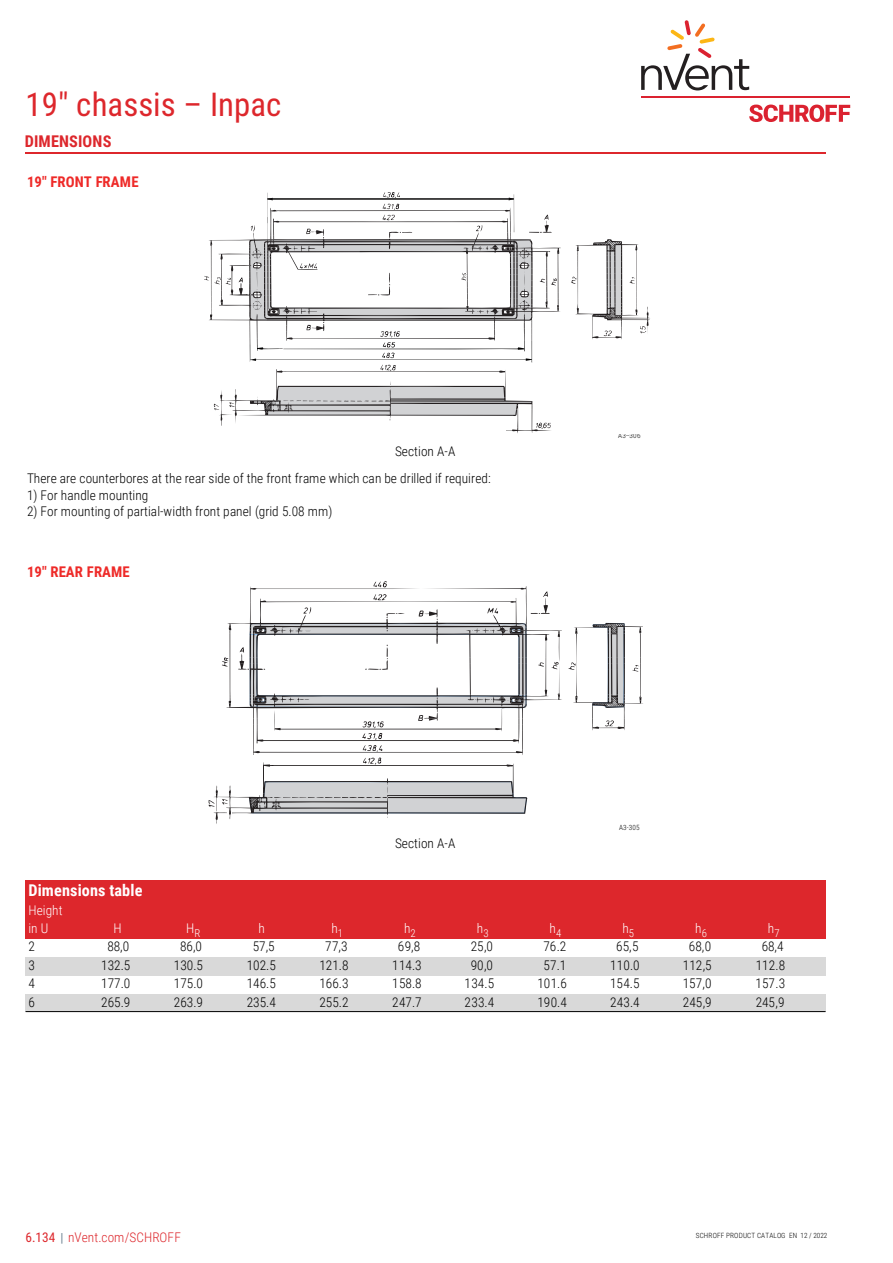
<style>
.page{position:relative;width:893px;height:1263px;background:#fff}
.page>*{position:absolute;margin:0;border:0;box-sizing:border-box;transform-origin:0 0}
.t1{font:32.7px "Roboto Condensed";color:#dd272c}
.t2{font:700 16.2px "Roboto Condensed";letter-spacing:.015em;color:#fff}
.t3{font:700 16.2px "Roboto Condensed";letter-spacing:.01em;color:#dd272c}
.t4{font:700 14.7px "Roboto Condensed";letter-spacing:.005em;color:#ee2a28}
.t5{font:300 condensed 13.35px/27px "Roboto";color:#000}
.t6{font:300 condensed 13.35px/18px "Roboto";letter-spacing:.005em;color:#fff}
.t7{font:300 condensed 13.35px "Roboto";letter-spacing:.005em;color:#dd272c}
.t8{font:12.6px "Roboto Condensed";color:#708595}
.t9{font:300 condensed 7.2px "Roboto";letter-spacing:.01em;color:#000}
.s1{font-family:"Roboto Condensed";font-weight:400;font-stretch:normal}
</style>
<div class="page">
<svg style="left:749px;top:105px;width:101px;height:17px"></svg>
<hr style="left:641px;top:97px;width:209px;height:1px;background:#db2230">
<svg style="left:641px;top:20px;width:108px;height:70px"></svg>
<hr style="left:25px;top:152px;width:800px;height:2px;background:#dd272c">
<svg style="left:204px;top:192px;width:446px;height:241px"></svg>
<div style="left:26px;top:881px;width:145px;height:21px;background:#dd272c"></div>
<div style="left:171px;top:881px;width:654px;height:21px;background:#dd272c"></div>
<div style="left:26px;top:902px;width:72px;height:18px;background:#dd272c"></div>
<div style="left:98px;top:902px;width:727px;height:18px;background:#dd272c"></div>
<div style="left:26px;top:920px;width:72px;height:19px;background:#dd272c"></div>
<div style="left:98px;top:920px;width:73px;height:19px;background:#dd272c"></div>
<div style="left:171px;top:920px;width:72px;height:19px;background:#dd272c"></div>
<div style="left:243px;top:920px;width:73px;height:19px;background:#dd272c"></div>
<div style="left:316px;top:920px;width:73px;height:19px;background:#dd272c"></div>
<div style="left:389px;top:920px;width:73px;height:19px;background:#dd272c"></div>
<div style="left:462px;top:920px;width:72px;height:19px;background:#dd272c"></div>
<div style="left:534px;top:920px;width:73px;height:19px;background:#dd272c"></div>
<div style="left:607px;top:920px;width:73px;height:19px;background:#dd272c"></div>
<div style="left:680px;top:920px;width:72px;height:19px;background:#dd272c"></div>
<div style="left:752px;top:920px;width:73px;height:19px;background:#dd272c"></div>
<div style="left:26px;top:957px;width:72px;height:18px;background:#d9d9d9"></div>
<div style="left:98px;top:957px;width:73px;height:18px;background:#d9d9d9"></div>
<div style="left:171px;top:957px;width:72px;height:18px;background:#d9d9d9"></div>
<div style="left:243px;top:957px;width:73px;height:18px;background:#d9d9d9"></div>
<div style="left:316px;top:957px;width:73px;height:18px;background:#d9d9d9"></div>
<div style="left:389px;top:957px;width:73px;height:18px;background:#d9d9d9"></div>
<div style="left:462px;top:957px;width:72px;height:18px;background:#d9d9d9"></div>
<div style="left:534px;top:957px;width:73px;height:18px;background:#d9d9d9"></div>
<div style="left:607px;top:957px;width:73px;height:18px;background:#d9d9d9"></div>
<div style="left:680px;top:957px;width:72px;height:18px;background:#d9d9d9"></div>
<div style="left:752px;top:957px;width:73px;height:18px;background:#d9d9d9"></div>
<div style="left:26px;top:994px;width:72px;height:18px;background:#d9d9d9"></div>
<div style="left:98px;top:994px;width:73px;height:18px;background:#d9d9d9"></div>
<div style="left:171px;top:994px;width:72px;height:18px;background:#d9d9d9"></div>
<div style="left:243px;top:994px;width:73px;height:18px;background:#d9d9d9"></div>
<div style="left:316px;top:994px;width:73px;height:18px;background:#d9d9d9"></div>
<div style="left:389px;top:994px;width:73px;height:18px;background:#d9d9d9"></div>
<div style="left:462px;top:994px;width:72px;height:18px;background:#d9d9d9"></div>
<div style="left:534px;top:994px;width:73px;height:18px;background:#d9d9d9"></div>
<div style="left:607px;top:994px;width:73px;height:18px;background:#d9d9d9"></div>
<div style="left:680px;top:994px;width:72px;height:18px;background:#d9d9d9"></div>
<div style="left:752px;top:994px;width:73px;height:18px;background:#d9d9d9"></div>
<hr style="left:26px;top:1011px;width:799px;height:1px;background:#000">
<svg style="left:208px;top:581px;width:435px;height:243px"></svg>
<h1 class="t1" style="left:26px;top:86px;width:257px">19" chassis – Inpac</h1>
<p class="t3" style="left:25px;top:132px;width:88px">DIMENSIONS</p>
<p class="t4" style="left:27px;top:174px;width:113px">19" FRONT FRAME</p>
<p class="t5" style="left:27px;top:438px;width:465px;text-indent:368px">Section A-A<br>There are counterbores at the rear side of the front frame which can be drilled if required:</p>
<p class="t5" style="left:27px;top:482px;width:123px">1) For handle mounting</p>
<p class="t5" style="left:27px;top:498px;width:307px">2) For mounting of partial-width front panel (grid 5.08 mm)</p>
<p class="t4" style="left:27px;top:563px;width:104px">19" REAR FRAME</p>
<p class="t5" style="left:395px;top:830px;width:62px">Section A-A</p>
<p class="t9" style="left:618px;top:432px;width:24px">A3--306</p>
<p class="t9" style="left:619px;top:823px;width:22px">A3-305</p>
<p class="t2" style="left:28px;top:881px;width:115px">Dimensions table</p>
<p class="t6" style="left:28px;top:902px;width:36px">Height in U</p>
<p class="t6" style="left:113px;top:920px;width:10px">H</p>
<p class="t6" style="left:186px;top:920px;width:16px">H<sub>R</sub></p>
<p class="t6" style="left:258px;top:920px;width:8px">h</p>
<p class="t6" style="left:331px;top:920px;width:13px">h<sub>1</sub></p>
<p class="t6" style="left:404px;top:920px;width:13px">h<sub>2</sub></p>
<p class="t6" style="left:477px;top:920px;width:13px">h<sub>3</sub></p>
<p class="t6" style="left:549px;top:920px;width:13px">h<sub>4</sub></p>
<p class="t6" style="left:622px;top:920px;width:13px">h<sub>5</sub></p>
<p class="t6" style="left:695px;top:920px;width:13px">h<sub>6</sub></p>
<p class="t6" style="left:768px;top:920px;width:13px">h<sub>7</sub></p>
<p class="t5" style="left:28px;top:933px;width:8px">2</p>
<p class="t5" style="left:107px;top:933px;width:23px">88,0</p>
<p class="t5" style="left:180px;top:933px;width:23px">86,0</p>
<p class="t5" style="left:253px;top:933px;width:23px">57,5</p>
<p class="t5" style="left:325px;top:933px;width:24px">77,3</p>
<p class="t5" style="left:398px;top:933px;width:24px">69,8</p>
<p class="t5" style="left:470px;top:933px;width:24px">25,0</p>
<p class="t5" style="left:543px;top:933px;width:24px">76.2</p>
<p class="t5" style="left:616px;top:933px;width:24px">65,5</p>
<p class="t5" style="left:689px;top:933px;width:24px">68,0</p>
<p class="t5" style="left:761px;top:933px;width:23px">68,4</p>
<p class="t5" style="left:28px;top:952px;width:8px">3</p>
<p class="t5" style="left:101px;top:952px;width:31px">132.5</p>
<p class="t5" style="left:174px;top:952px;width:31px">130.5</p>
<p class="t5" style="left:247px;top:952px;width:31px">102.5</p>
<p class="t5" style="left:319px;top:952px;width:31px">121.8</p>
<p class="t5" style="left:392px;top:952px;width:31px">114.3</p>
<p class="t5" style="left:471px;top:952px;width:24px">90,0</p>
<p class="t5" style="left:543px;top:952px;width:24px">57.1</p>
<p class="t5" style="left:610px;top:952px;width:31px">110.0</p>
<p class="t5" style="left:683px;top:952px;width:30px">112,5</p>
<p class="t5" style="left:755px;top:952px;width:31px">112.8</p>
<p class="t5" style="left:28px;top:970px;width:8px">4</p>
<p class="t5" style="left:101px;top:970px;width:31px">177.0</p>
<p class="t5" style="left:174px;top:970px;width:31px">175.0</p>
<p class="t5" style="left:247px;top:970px;width:31px">146.5</p>
<p class="t5" style="left:319px;top:970px;width:31px">166.3</p>
<p class="t5" style="left:392px;top:970px;width:31px">158.8</p>
<p class="t5" style="left:464px;top:970px;width:31px">134.5</p>
<p class="t5" style="left:537px;top:970px;width:31px">101.6</p>
<p class="t5" style="left:610px;top:970px;width:31px">154.5</p>
<p class="t5" style="left:682px;top:970px;width:30px">157,0</p>
<p class="t5" style="left:755px;top:970px;width:31px">157.3</p>
<p class="t5" style="left:28px;top:989px;width:8px">6</p>
<p class="t5" style="left:101px;top:989px;width:31px">265.9</p>
<p class="t5" style="left:174px;top:989px;width:31px">263.9</p>
<p class="t5" style="left:247px;top:989px;width:31px">235.4</p>
<p class="t5" style="left:319px;top:989px;width:31px">255.2</p>
<p class="t5" style="left:392px;top:989px;width:31px">247.7</p>
<p class="t5" style="left:464px;top:989px;width:31px">233.4</p>
<p class="t5" style="left:537px;top:989px;width:31px">190.4</p>
<p class="t5" style="left:610px;top:989px;width:31px">243.4</p>
<p class="t5" style="left:683px;top:989px;width:30px">245,9</p>
<p class="t5" style="left:755px;top:989px;width:30px">245,9</p>
<p class="t7" style="left:26px;top:1230px;width:157px"><span class="s1">6.134</span> nVent.com/SCHROFF</p>
<p class="t8" style="left:60px;top:1230px;width:5px">|</p>
<p class="t9" style="left:696px;top:1231px;width:133px">SCHROFF PRODUCT CATALOG EN 12 / 2022</p>
</div>
